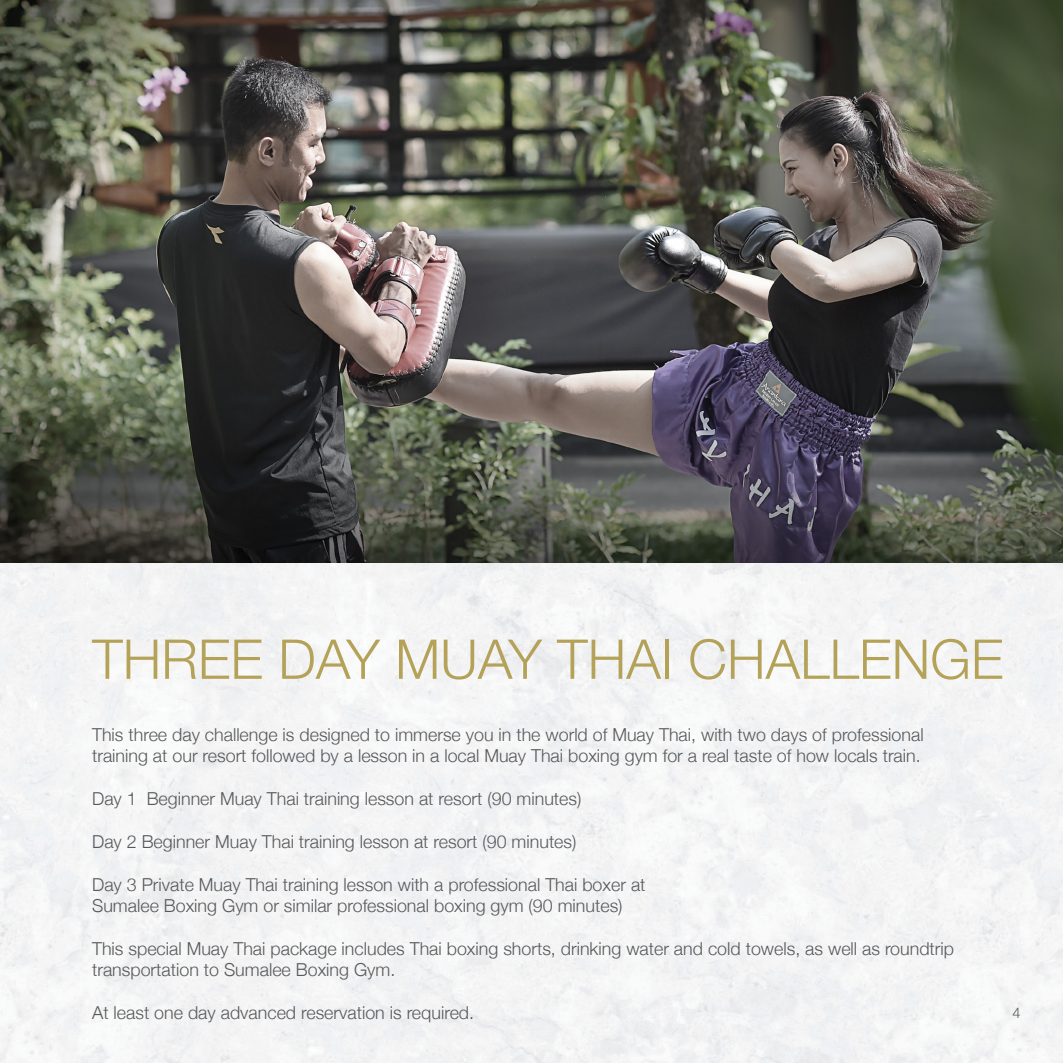
<style>
.page{position:relative;width:1063px;height:1063px;background:#fff}
.page>*{position:absolute;margin:0;border:0;box-sizing:border-box;transform-origin:0 0}
.t1{font:300 55px "Helvetica Neue";color:#b3a258}
.t2{font:300 17.75px/21.5px "Helvetica Neue";color:#57585a}
.t3{font:300 14.75px "Helvetica Neue";color:#57585a}
</style>
<div class="page">
<img style="left:0;top:0;width:1063px;height:563px">
<h1 class="t1" style="left:92px;top:615px;width:913px">THREE DAY MUAY THAI CHALLENGE</h1>
<p class="t2" style="left:92px;top:722px;width:833px">This three day challenge is designed to immerse you in the world of Muay Thai, with two days of professional training at our resort followed by a lesson in a local Muay Thai boxing gym for a real taste of how locals train.</p>
<p class="t2" style="left:92px;top:787px;width:491px">Day 1 Beginner Muay Thai training lesson at resort (90 minutes)</p>
<p class="t2" style="left:92px;top:829px;width:486px">Day 2 Beginner Muay Thai training lesson at resort (90 minutes)</p>
<p class="t2" style="left:92px;top:872px;width:555px">Day 3 Private Muay Thai training lesson with a professional Thai boxer at<br>Sumalee Boxing Gym or similar professional boxing gym (90 minutes)</p>
<p class="t2" style="left:92px;top:937px;width:863px">This special Muay Thai package includes Thai boxing shorts, drinking water and cold towels, as well as roundtrip transportation to Sumalee Boxing Gym.</p>
<p class="t2" style="left:92px;top:1001px;width:384px">At least one day advanced reservation is required.</p>
<p class="t3" style="left:1012px;top:1000px;width:10px">4</p>
</div>
